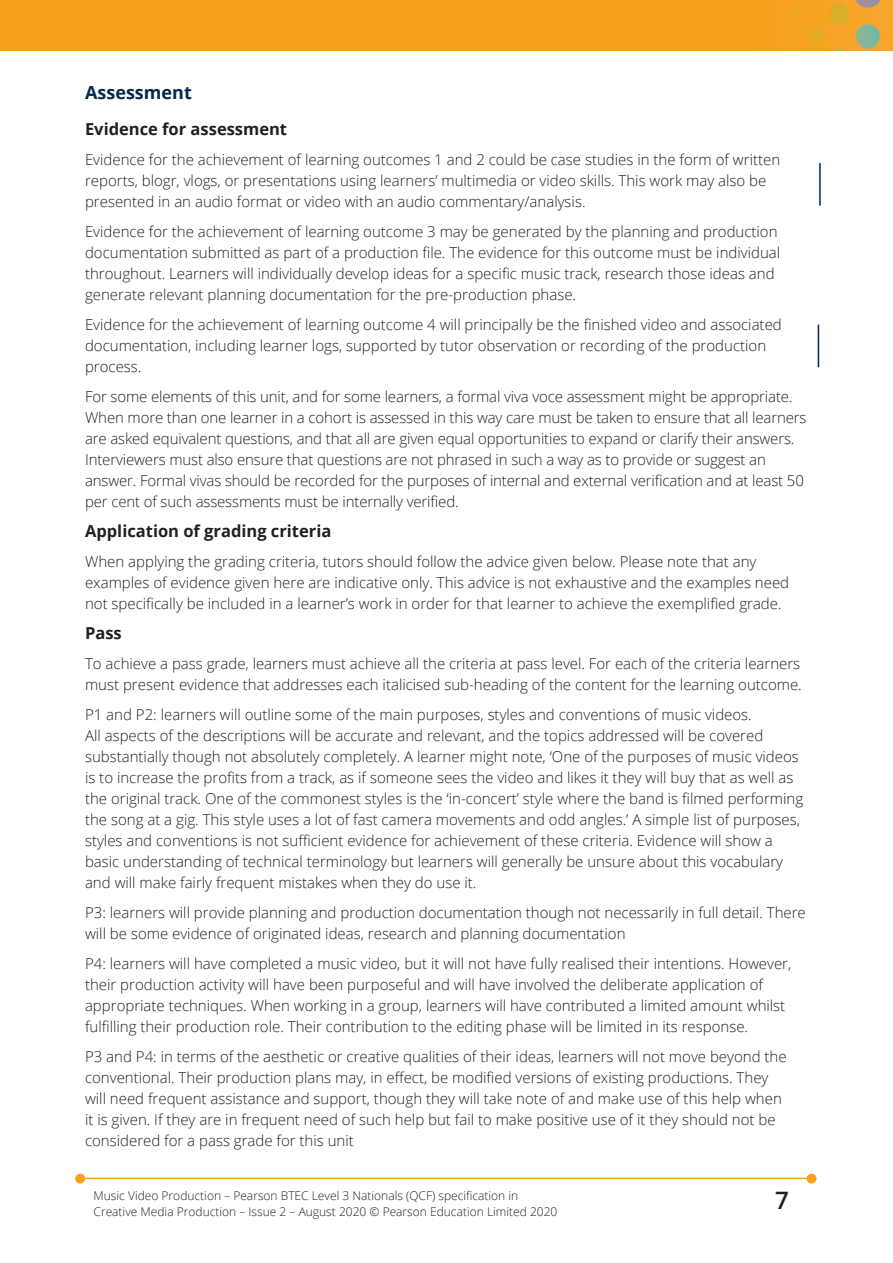
<style>
.page{position:relative;width:893px;height:1263px;background:#fff}
.page>*{position:absolute;margin:0;border:0;box-sizing:border-box;transform-origin:0 0}
.t1{font:600 24px "Open Sans";color:#231f20}
.hb2{font:700 18px "Open Sans";color:#00294e}
.text{font:700 16.5px "Open Sans";color:#231f20}
.text-2{font:300 15px/21px "Open Sans";color:#231f20}
.t2{font:300 12px/16.5px "Open Sans";color:#231f20}
</style>
<div class="page">
<img style="left:0;top:0;width:893px;height:51px">
<hr style="left:82px;top:1178px;width:728px;height:1px;background:#f6a01b">
<div style="left:807px;top:1174px;width:9px;height:9px;background:#f6a01b;border-radius:50%"></div>
<div style="left:807px;top:1174px;width:9px;height:9px;border:2px solid #f6a01b;border-radius:50%"></div>
<div style="left:76px;top:1174px;width:8px;height:9px;background:#f6a01b;border-radius:50%"></div>
<div style="left:75px;top:1174px;width:10px;height:9px;border:2px solid #f6a01b;border-radius:50%"></div>
<hr style="left:819px;top:163px;width:2px;height:43px;background:#002556">
<hr style="left:818px;top:325px;width:1px;height:42px;background:#002556">
<p class="hb2" style="left:85px;top:80px;width:108px">Assessment</p>
<p class="text" style="left:85px;top:117px;width:204px">Evidence for assessment</p>
<p class="text-2" style="left:85px;top:149px;width:697px">Evidence for the achievement of learning outcomes 1 and 2 could be case studies in the form of written reports, blogr, vlogs, or presentations using learners’ multimedia or video skills. This work may also be presented in an audio format or video with an audio commentary/analysis.</p>
<p class="text-2" style="left:85px;top:221px;width:697px">Evidence for the achievement of learning outcome 3 may be generated by the planning and production documentation submitted as part of a production file. The evidence for this outcome must be individual throughout. Learners will individually develop ideas for a specific music track, research those ideas and generate relevant planning documentation for the pre-production phase.</p>
<p class="text-2" style="left:85px;top:314px;width:698px">Evidence for the achievement of learning outcome 4 will principally be the finished video and associated documentation, including learner logs, supported by tutor observation or recording of the production process.</p>
<p class="text-2" style="left:85px;top:386px;width:723px">For some elements of this unit, and for some learners, a formal viva voce assessment might be appropriate.<br>When more than one learner in a cohort is assessed in this way care must be taken to ensure that all learners are asked equivalent questions, and that all are given equal opportunities to expand or clarify their answers.<br>Interviewers must also ensure that questions are not phrased in such a way as to provide or suggest an answer. Formal vivas should be recorded for the purposes of internal and external verification and at least 50 per cent of such assessments must be internally verified.</p>
<p class="text" style="left:85px;top:519px;width:248px">Application of grading criteria</p>
<p class="text-2" style="left:85px;top:551px;width:706px">When applying the grading criteria, tutors should follow the advice given below. Please note that any examples of evidence given here are indicative only. This advice is not exhaustive and the examples need not specifically be included in a learner’s work in order for that learner to achieve the exemplified grade.</p>
<p class="text" style="left:85px;top:621px;width:38px">Pass</p>
<p class="text-2" style="left:85px;top:653px;width:718px">To achieve a pass grade, learners must achieve all the criteria at pass level. For each of the criteria learners must present evidence that addresses each italicised sub-heading of the content for the learning outcome.</p>
<p class="text-2" style="left:85px;top:704px;width:720px">P1 and P2: learners will outline some of the main purposes, styles and conventions of music videos.<br>All aspects of the descriptions will be accurate and relevant, and the topics addressed will be covered substantially though not absolutely completely. A learner might note, ‘One of the purposes of music videos is to increase the profits from a track, as if someone sees the video and likes it they will buy that as well as the original track. One of the commonest styles is the ‘in-concert’ style where the band is filmed performing the song at a gig. This style uses a lot of fast camera movements and odd angles.’ A simple list of purposes, styles and conventions is not sufficient evidence for achievement of these criteria. Evidence will show a basic understanding of technical terminology but learners will generally be unsure about this vocabulary and will make fairly frequent mistakes when they do use it.</p>
<p class="text-2" style="left:85px;top:902px;width:722px">P3: learners will provide planning and production documentation though not necessarily in full detail. There will be some evidence of originated ideas, research and planning documentation</p>
<p class="text-2" style="left:85px;top:953px;width:708px">P4: learners will have completed a music video, but it will not have fully realised their intentions. However, their production activity will have been purposeful and will have involved the deliberate application of appropriate techniques. When working in a group, learners will have contributed a limited amount whilst fulfilling their production role. Their contribution to the editing phase will be limited in its response.</p>
<p class="text-2" style="left:85px;top:1046px;width:703px">P3 and P4: in terms of the aesthetic or creative qualities of their ideas, learners will not move beyond the conventional. Their production plans may, in effect, be modified versions of existing productions. They will need frequent assistance and support, though they will take note of and make use of this help when it is given. If they are in frequent need of such help but fail to make positive use of it they should not be considered for a pass grade for this unit</p>
<p class="t2" style="left:94px;top:1187px;width:465px">Music Video Production – Pearson BTEC Level 3 Nationals (QCF) specification in<br>Creative Media Production – Issue 2 – August 2020 © Pearson Education Limited 2020</p>
<h1 class="t1" style="left:775px;top:1184px;width:15px">7</h1>
</div>
